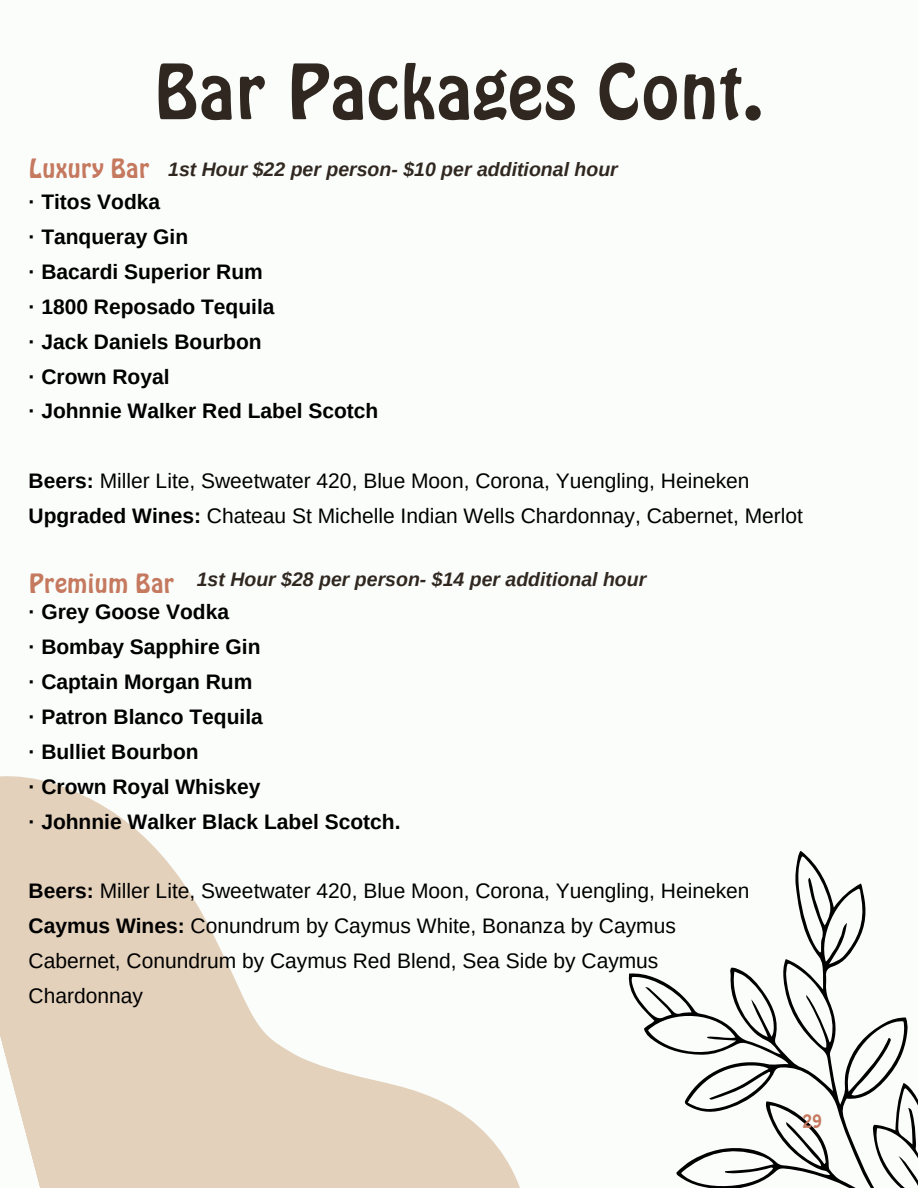
<style>
.page{position:relative;width:918px;height:1188px;background:#fbfdfb}
.page>*{position:absolute;margin:0;border:0;box-sizing:border-box;transform-origin:0 0}
.t1{font:73.2px "Hobo BT";color:#302820}
.t2{font:25.5px "Hobo BT";color:#c5795f}
.t3{font:21px/34.8px "Arimo";color:#000}
.t4{font:700 21px/34.8px "Arimo";color:#000}
.t5{font:italic 700 19.5px "Arimo";color:#302820}
.t6{font:18px "Hobo BT";color:#c5795f}
.s1{font-weight:700}
</style>
<div class="page">
<svg style="left:628px;top:851px;width:290px;height:337px"></svg>
<svg style="left:0;top:776px;width:520px;height:412px;fill:#e3d1bb"></svg>
<h1 class="t1" style="left:155px;top:47px;width:610px">Bar Packages Cont.</h1>
<p class="t2" style="left:29px;top:153px;width:122px">Luxury Bar</p>
<h3 class="t5" style="left:168px;top:158px;width:451px">1st Hour $22 per person- $10 per additional hour</h3>
<h3 class="t4" style="left:29px;top:185px;width:351px">· Titos Vodka<br>· Tanqueray Gin<br>· Bacardi Superior Rum<br>· 1800 Reposado Tequila<br>· Jack Daniels Bourbon<br>· Crown Royal<br>· Johnnie Walker Red Label Scotch</h3>
<h3 class="t3" style="left:29px;top:464px;width:723px"><span class="s1">Beers:</span> Miller Lite, Sweetwater 420, Blue Moon, Corona, Yuengling, Heineken</h3>
<p class="t3" style="left:29px;top:498px;width:776px"><span class="s1">Upgraded Wines:</span> Chateau St Michelle Indian Wells Chardonnay, Cabernet, Merlot</p>
<p class="t2" style="left:29px;top:567px;width:147px">Premium Bar</p>
<p class="t5" style="left:197px;top:569px;width:451px">1st Hour $28 per person- $14 per additional hour</p>
<h2 class="t4" style="left:29px;top:595px;width:374px">· Grey Goose Vodka<br>· Bombay Sapphire Gin<br>· Captain Morgan Rum<br>· Patron Blanco Tequila<br>· Bulliet Bourbon<br>· Crown Royal Whiskey<br>· Johnnie Walker Black Label Scotch.</h2>
<h3 class="t3" style="left:29px;top:874px;width:723px"><span class="s1">Beers:</span> Miller Lite, Sweetwater 420, Blue Moon, Corona, Yuengling, Heineken</h3>
<p class="t3" style="left:29px;top:909px;width:649px"><span class="s1">Caymus Wines:</span> Conundrum by Caymus White, Bonanza by Caymus<br>Cabernet, Conundrum by Caymus Red Blend, Sea Side by Caymus<br>Chardonnay</p>
<h2 class="t6" style="left:802px;top:1110px;width:21px">29</h2>
</div>
